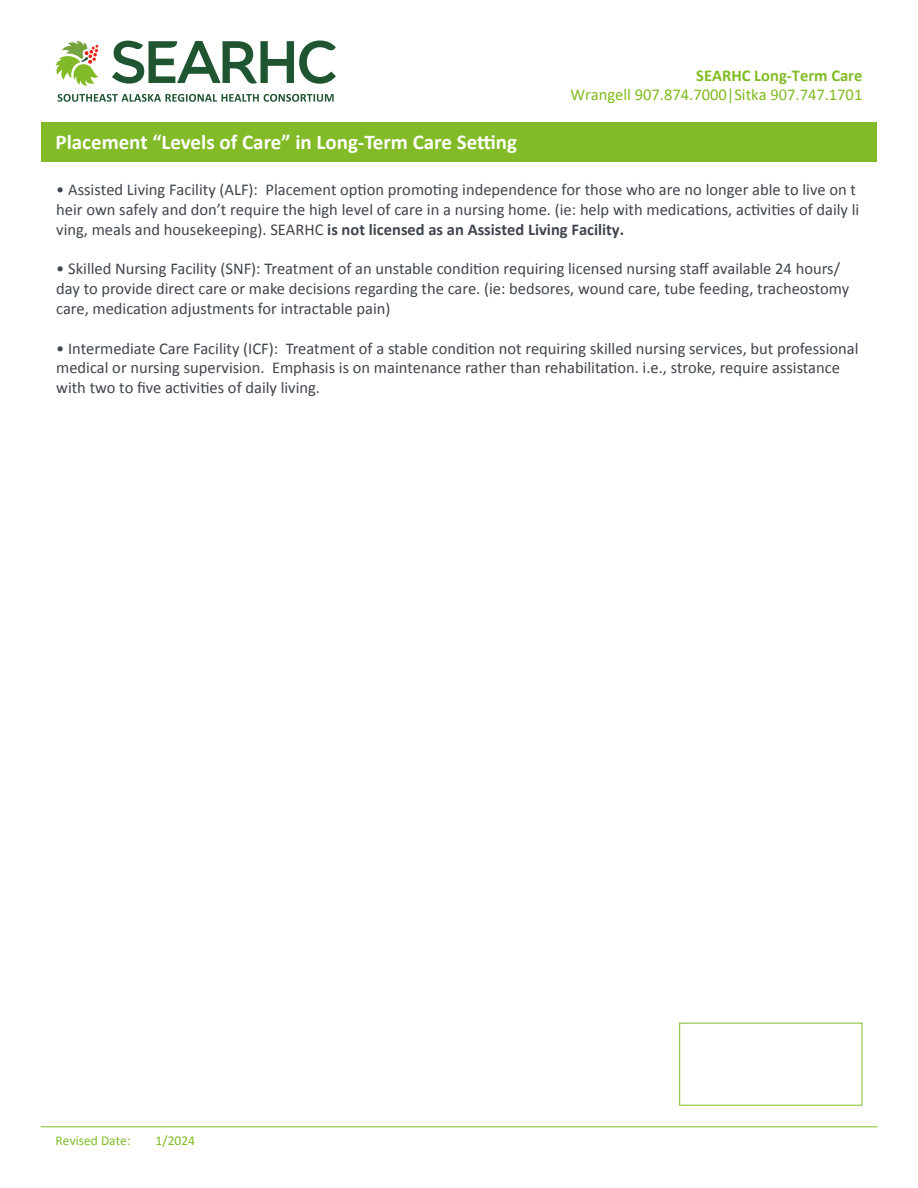
<style>
.page{position:relative;width:918px;height:1188px;background:#fff}
.page>*{position:absolute;margin:0;border:0;box-sizing:border-box;transform-origin:0 0}
.t1{font:700 21px "Calibri";color:#fff}
.t2{font:16.5px/19.8px "Calibri";color:#3f454e}
.t3{font:16.5px/19.5px "Calibri";color:#80bb1e;text-align:right}
.t4{font:13.5px "Calibri";color:#82bb27}
.t5{font:13.5px "Calibri";color:#80bb1e}
.s1{font-weight:700;color:#82bb27}
.s2{font-weight:700}
.s3{color:#82bb27}
.s4{color:#40454c}
</style>
<div class="page">
<svg style="left:112px;top:41px;width:224px;height:43px"></svg>
<svg style="left:58px;top:94px;width:276px;height:8px"></svg>
<svg style="left:56px;top:41px;width:42px;height:45px"></svg>
<hr style="left:40px;top:1126px;width:838px;height:1px;background:#82bb27">
<div style="left:41px;top:122px;width:836px;height:40px;background:#82bb27"></div>
<p class="t3" style="left:571px;top:65px;width:293px"><span class="s1">S</span><span class="s2">EARHC</span> <span class="s1">Long-Term Care<br></span>Wrangell 907.874.7000<span class="s3">|</span>Sitka <span class="s3">907.747.</span>1701</p>
<p class="t1" style="left:56px;top:128px;width:463px">Placement “Levels of Care” in Long-Term Care Setting</p>
<p class="t2" style="left:56px;top:179px;width:805px">• Assisted Living Facility (ALF): Placement option promoting independence for those who are no longer able to live on t heir own safely and don’t require the high level of care in a nursing home. (ie: help with medications, activities of daily li ving, meals and housekeeping). <span class="s4">SEARHC</span> <span class="s2">is not licensed as an Assisted Living Facility.</span></p>
<p class="t2" style="left:56px;top:259px;width:795px">• Skilled Nursing Facility (SNF): Treatment of an unstable condition requiring licensed nursing staff available 24 hours/ day to provide direct care or make decisions regarding the care. (ie: bedsores, wound care, tube feeding, tracheostomy care, medication adjustments for intractable pain)</p>
<p class="t2" style="left:56px;top:338px;width:804px">• Intermediate Care Facility (ICF): Treatment of a stable condition not requiring skilled nursing services, but professional medical or nursing supervision. Emphasis is on maintenance rather than rehabilitation. i.e., stroke, require assistance with two to five activities of daily living.</p>
<p class="t4" style="left:56px;top:1131px;width:77px">Revised Date:</p>
<p class="t5" style="left:156px;top:1131px;width:41px">1/2024</p>
</div>
